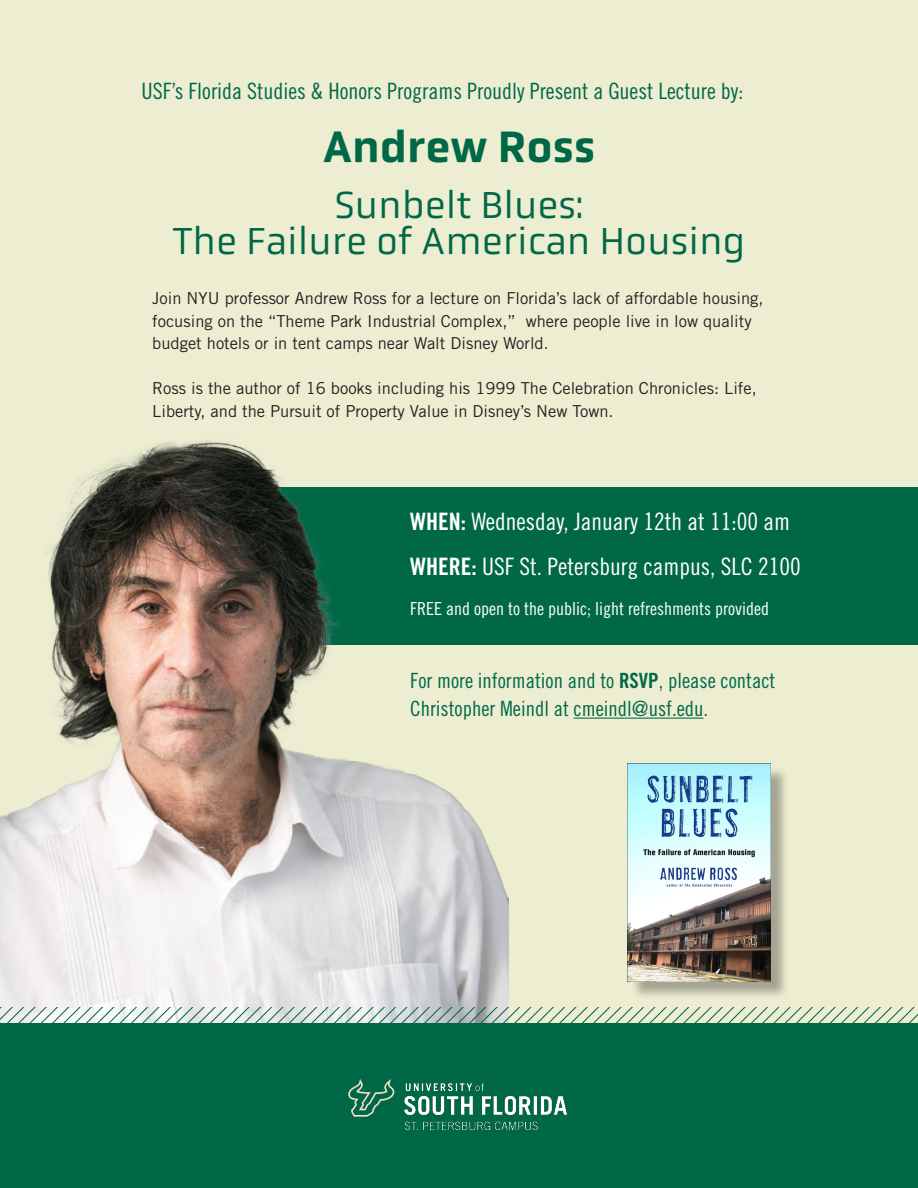
<style>
.page{position:relative;width:918px;height:1188px;background:#fff}
.page>*{position:absolute;margin:0;border:0;box-sizing:border-box;transform-origin:0 0}
.t1{font:500 45px "Obvia";color:#006847}
.t2{font:39px/36px "Obvia";color:#006847;text-align:center}
.t3{font:24px "Trade Gothic LT Std Cn 18";color:#fff}
.t4{font:22.5px "Trade Gothic LT Std Cn 18";color:#006847}
.t5{font:21px/28.5px "Trade Gothic LT Std Cn 18";color:#006847}
.t6{font:18px "Trade Gothic LT Std Cn 18";color:#fff}
.t7{font:16.5px/22.5px "Trade Gothic LT Std";color:#231f20}
.s1{font-family:"Trade Gothic LT Std Bd Cn 20"}
</style>
<div class="page">
<div style="left:0;top:0;width:918px;height:1075px;background:#ecedd1"></div>
<div style="left:149px;top:487px;width:769px;height:158px;background:#006847"></div>
<img style="left:0;top:440px;width:509px;height:567px">
<div style="left:630px;top:766px;width:159px;height:234px;background:#231f20;opacity:.35"></div>
<img style="left:628px;top:764px;width:143px;height:217px">
<div style="left:0;top:1024px;width:918px;height:164px;background:#006847"></div>
<img style="left:348px;top:1079px;width:219px;height:52px">
<svg style="left:0;top:1007px;width:452px;height:17px;background:#bed1cc"></svg>
<svg style="left:452px;top:1007px;width:466px;height:17px"></svg>
<hr style="left:574px;top:718px;width:130px;height:1px;background:#006847">
<p class="t4" style="left:141px;top:78px;width:603px">USF’s Florida Studies &amp; Honors Programs Proudly Present a Guest Lecture by:</p>
<p class="t1" style="left:323px;top:120px;width:274px">Andrew Ross</p>
<p class="t2" style="left:172px;top:187px;width:575px">Sunbelt Blues:<br>The Failure of American Housing</p>
<p class="t7" style="left:152px;top:287px;width:613px">Join NYU professor Andrew Ross for a lecture on Florida’s lack of affordable housing, focusing on the “Theme Park Industrial Complex,” where people live in low quality budget hotels or in tent camps near Walt Disney World.</p>
<p class="t7" style="left:152px;top:377px;width:606px">Ross is the author of 16 books including his 1999 The Celebration Chronicles: Life,<br>Liberty, and the Pursuit of Property Value in Disney’s New Town.</p>
<p class="t3" style="left:410px;top:507px;width:381px"><span class="s1">WHEN:</span> Wednesday, January 12th at 11:00 am</p>
<p class="t3" style="left:410px;top:552px;width:392px"><span class="s1">WHERE:</span> USF St. Petersburg campus, SLC 2100</p>
<p class="t6" style="left:410px;top:598px;width:360px">FREE and open to the public; light refreshments provided</p>
<p class="t5" style="left:410px;top:666px;width:367px">For more information and to <span class="s1">RSVP</span>, please contact<br>Christopher Meindl at cmeindl@usf.edu.</p>
</div>
